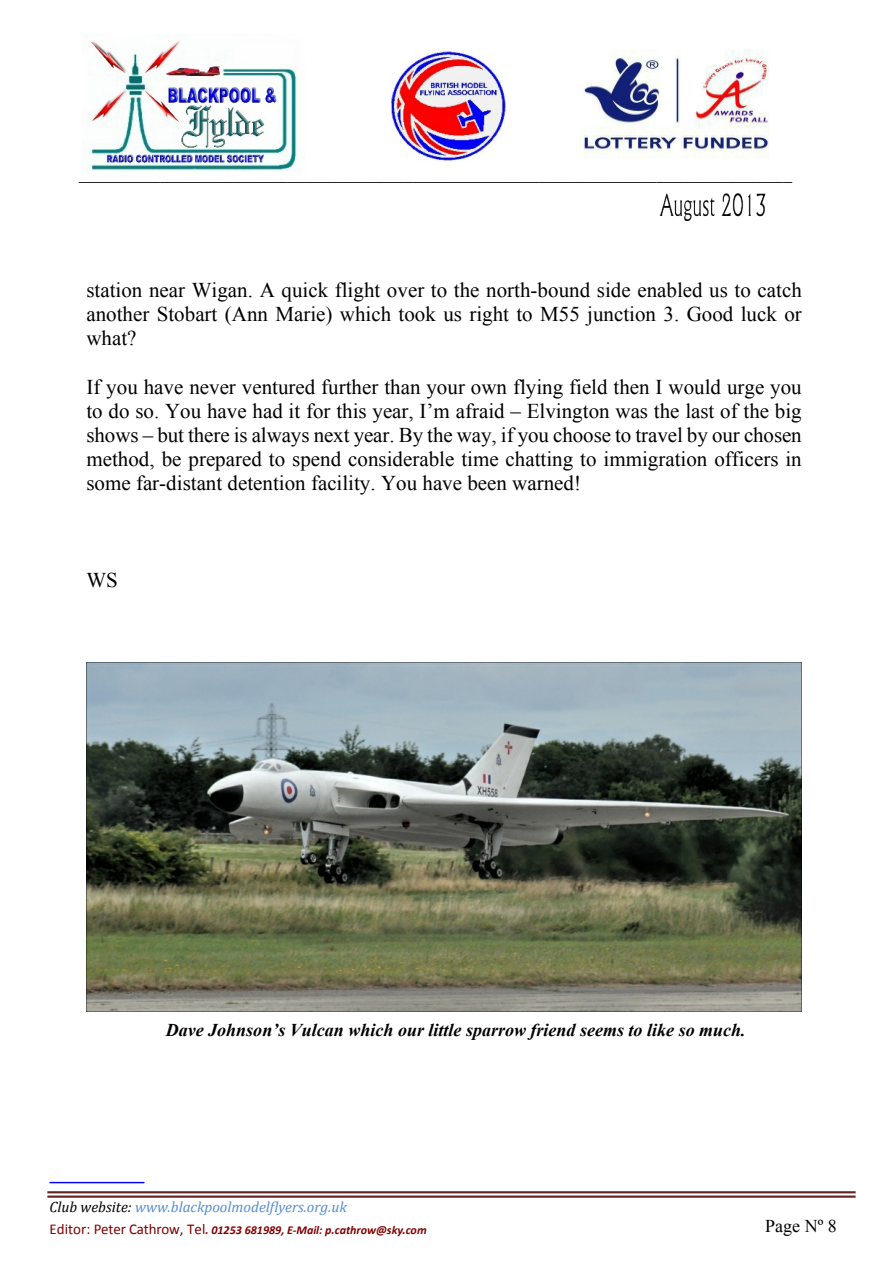
<style>
.page{position:relative;width:893px;height:1263px;background:#fff}
.page>*{position:absolute;margin:0;border:0;box-sizing:border-box;transform-origin:0 0}
.t1{font:21px/24.2px "Times New Roman";color:#000;text-align:justify}
.t2{font:18px "Times New Roman";color:#000}
.t3{font:italic 700 18px "Times New Roman";color:#000}
.t4{font:italic 15px "Cambria";color:#548dd4}
.t5{font:italic 700 12px "Calibri";color:#800000}
.s1{color:#000}
.s2{font-weight:400;font-style:normal;font-size:15px}
</style>
<div class="page">
<img style="left:582px;top:49px;width:188px;height:110px">
<hr style="left:47px;top:1191px;width:809px;height:2px;background:#622423">
<hr style="left:47px;top:1195px;width:809px;height:3px;background:#622423">
<hr style="left:50px;top:1182px;width:94px;height:1px;background:#00f">
<img style="left:660px;top:193px;width:106px;height:28px">
<img style="left:392px;top:51px;width:113px;height:110px">
<img style="left:87px;top:35px;width:218px;height:138px">
<img style="left:86px;top:662px;width:716px;height:349px">
<p class="t2" style="left:79px;top:167px;width:714px">_______________________________________________________________________________</p>
<p class="t1" style="left:86px;top:280px;width:717px">station near Wigan. A quick flight over to the north-bound side enabled us to catch another Stobart (Ann Marie) which took us right to M55 junction 3. Good luck or what?</p>
<p class="t1" style="left:86px;top:377px;width:717px">If you have never ventured further than your own flying field then I would urge you to do so. You have had it for this year, I’m afraid – Elvington was the last of the big shows – but there is always next year. By the way, if you choose to travel by our chosen method, be prepared to spend considerable time chatting to immigration officers in some far-distant detention facility. You have been warned!</p>
<p class="t1" style="left:86px;top:570px;width:33px">WS</p>
<p class="t3" style="left:166px;top:1024px;width:582px">Dave Johnson’s Vulcan which our little sparrow friend seems to like so much.</p>
<p class="t4" style="left:50px;top:1200px;width:299px"><span class="s1">Club website:</span> www.blackpoolmodelflyers.org.uk</p>
<p class="t5" style="left:50px;top:1225px;width:379px"><span class="s2">Editor: Peter Cathrow, Tel</span>. 01253 681989, E-Mail: p.cathrow@sky.com</p>
<p class="t2" style="left:765px;top:1219px;width:73px">Page Nº 8</p>
</div>
